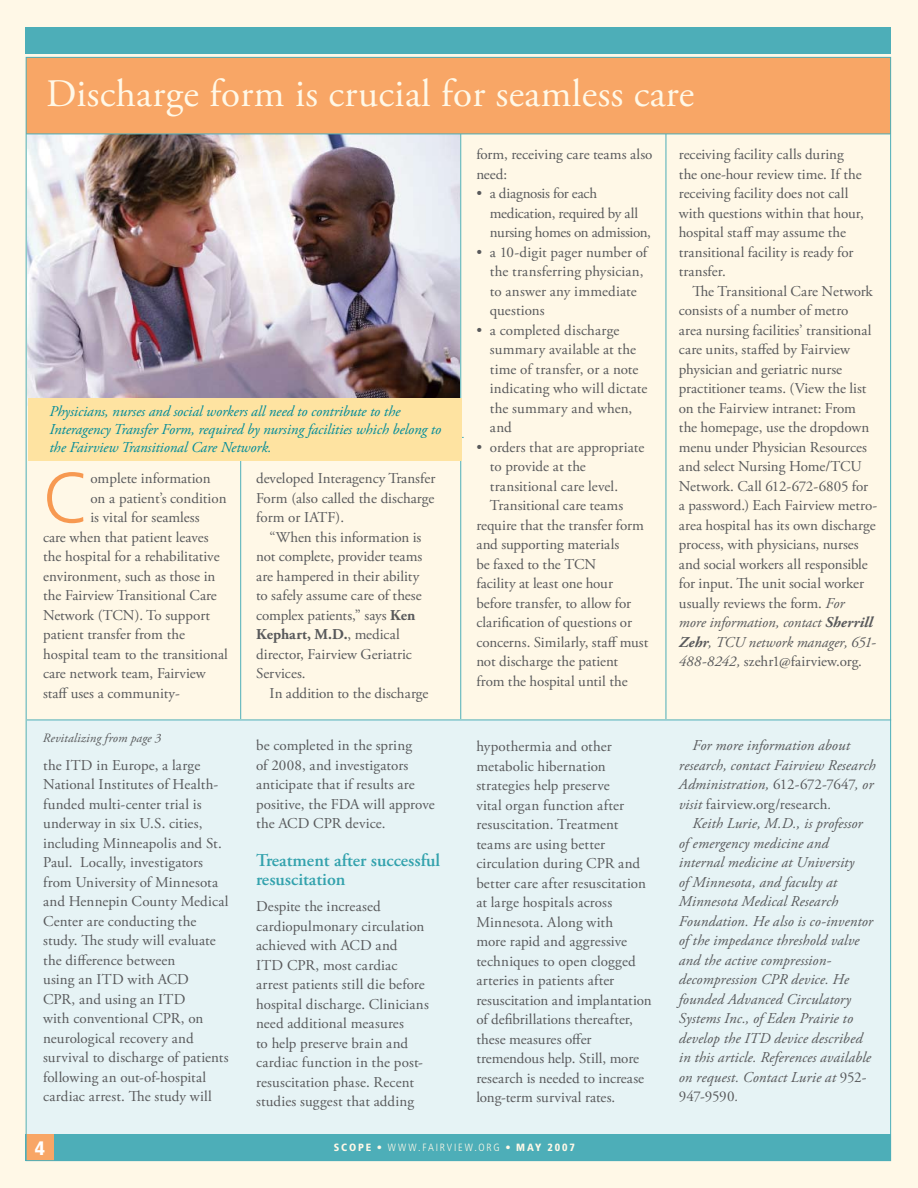
<style>
.page{position:relative;width:918px;height:1188px;background:#fff8e7}
.page>*{position:absolute;margin:0;border:0;box-sizing:border-box;transform-origin:0 0}
.t1{font:300 70.8px "Frutiger";color:#f79951}
.t2{font:39px "Adobe Garamond Pro";letter-spacing:.01em;color:#fff8e7}
.t3{font:900 condensed 19.5px "Frutiger LT Std";color:#fff}
.t4{font:600 18px/19.5px "Adobe Garamond Pro";color:#33a2ad}
.t5{font:15px/19.5px "Adobe Garamond Pro";color:#58595b}
.t6{font:italic 15px/19.5px "Adobe Garamond Pro";letter-spacing:.005em;color:#58595b}
.t7{font:italic 15px/18px "Adobe Garamond Pro";letter-spacing:-.005em;color:#008b99}
.t8{font:italic 12.75px "Adobe Garamond Pro";letter-spacing:.015em;color:#58595b}
.t9{font:300 condensed 10.5px "Frutiger LT Std";letter-spacing:.17em;color:#fff8e7}
.s1{font-weight:700}
.s2{font-weight:900}
.s3{font-style:italic}
.s4{font-weight:700;font-style:italic}
.s5{font-style:normal}
</style>
<div class="page">
<div style="left:27px;top:720px;width:864px;height:422px;background:#e6f3f5"></div>
<img style="left:28px;top:135px;width:431px;height:271px">
<hr style="left:666px;top:122px;width:1px;height:597px;background:#4daeb8">
<hr style="left:240px;top:438px;width:1px;height:281px;background:#4daeb8">
<div style="left:26px;top:1134px;width:865px;height:27px;background:#4daeb8"></div>
<div style="left:26px;top:27px;width:865px;height:27px;background:#4daeb8"></div>
<div style="left:26px;top:57px;width:865px;height:77px;background:#f8a666"></div>
<hr style="left:26px;top:134px;width:864px;height:1px;background:#4daeb8">
<hr style="left:460px;top:134px;width:1px;height:585px;background:#4daeb8">
<div style="left:26px;top:1134px;width:27px;height:27px;background:#f8a666"></div>
<hr style="left:29px;top:437px;width:435px;height:1px;background:#4daeb8">
<div style="left:29px;top:398px;width:433px;height:63px;background:#fee3a1"></div>
<hr style="left:27px;top:720px;width:864px;height:1px;background:#4daeb8">
<h2 class="t2" style="left:46px;top:71px;width:650px">Discharge form is crucial for seamless care</h2>
<p class="t7" style="left:49px;top:403px;width:393px">Physicians, nurses and social workers all need to contribute to the<br>Interagency Transfer Form, required by nursing facilities which belong to the Fairview Transitional Care Network.</p>
<h1 class="t1" style="left:43px;top:458px;width:49px">C</h1>
<p class="t5" style="left:90px;top:469px;width:122px">omplete information</p>
<p class="t5" style="left:90px;top:489px;width:138px">on a patient’s condition</p>
<p class="t5" style="left:90px;top:508px;width:111px">is vital for seamless</p>
<p class="t5" style="left:43px;top:528px;width:167px">care when that patient leaves</p>
<p class="t5" style="left:43px;top:547px;width:178px">the hospital for a rehabilitative</p>
<p class="t5" style="left:43px;top:567px;width:174px">environment, such as those in</p>
<p class="t5" style="left:43px;top:586px;width:175px">the Fairview Transitional Care</p>
<p class="t5" style="left:43px;top:606px;width:169px">Network (TCN). To support</p>
<p class="t5" style="left:43px;top:625px;width:144px">patient transfer from the</p>
<p class="t5" style="left:43px;top:645px;width:186px">hospital team to the transitional</p>
<p class="t5" style="left:43px;top:664px;width:164px">care network team, Fairview</p>
<p class="t5" style="left:43px;top:684px;width:138px">staff uses a community-</p>
<p class="t8" style="left:43px;top:730px;width:120px">Revitalizing from page 3</p>
<p class="t5" style="left:43px;top:756px;width:187px">the ITD in Europe, a large<br>National Institutes of Health&shy;funded multi-center trial is underway in six U.S. cities, including Minneapolis and St.<br>Paul. Locally, investigators from University of Minnesota and Hennepin County Medical<br>Center are conducting the study. The study will evaluate the difference between<br>using an ITD with ACD<br>CPR, and using an ITD<br>with conventional CPR, on neurological recovery and survival to discharge of patients following an out-of-hospital cardiac arrest. The study will</p>
<p class="t5" style="left:256px;top:469px;width:181px;text-align:justify">developed Interagency Transfer Form (also called the discharge form or IATF).</p>
<p class="t5" style="left:256px;top:528px;width:168px;text-indent:14px">“When this information is not complete, provider teams are hampered in their ability to safely assume care of these complex patients,” says <span class="s1">Ken<br>Kephart, M.D.</span>, medical director, Fairview Geriatric<br>Services.</p>
<p class="t5" style="left:270px;top:684px;width:160px">In addition to the discharge</p>
<p class="t5" style="left:256px;top:736px;width:180px">be completed in the spring<br>of 2008, and investigators anticipate that if results are positive, the FDA will approve the ACD CPR device.</p>
<p class="t4" style="left:256px;top:850px;width:186px">Treatment after successful resuscitation</p>
<p class="t5" style="left:256px;top:897px;width:174px">Despite the increased cardiopulmonary circulation achieved with ACD and<br>ITD CPR, most cardiac arrest patients still die before hospital discharge. Clinicians need additional measures<br>to help preserve brain and cardiac function in the post&shy;resuscitation phase. Recent studies suggest that adding</p>
<p class="t5" style="left:476px;top:145px;width:178px">form, receiving care teams also need:</p>
<p class="t5" style="left:490px;top:184px;width:163px;text-indent:-14px">• a diagnosis for each medication, required by all nursing homes on admission,</p>
<p class="t5" style="left:490px;top:243px;width:159px;text-indent:-14px">• a 10-digit pager number of the transferring physician, to answer any immediate questions</p>
<p class="t5" style="left:490px;top:321px;width:159px;text-indent:-14px">• a completed discharge summary available at the time of transfer, or a note indicating who will dictate the summary and when, and</p>
<p class="t5" style="left:476px;top:438px;width:169px">• orders that are appropriate</p>
<p class="t5" style="left:490px;top:457px;width:98px">to provide at the</p>
<p class="t5" style="left:490px;top:477px;width:130px">transitional care level.</p>
<p class="t5" style="left:490px;top:496px;width:135px">Transitional care teams</p>
<p class="t5" style="left:476px;top:516px;width:169px">require that the transfer form</p>
<p class="t5" style="left:476px;top:535px;width:144px">and supporting materials</p>
<p class="t5" style="left:476px;top:555px;width:121px">be faxed to the TCN</p>
<p class="t5" style="left:476px;top:574px;width:138px">facility at least one hour</p>
<p class="t5" style="left:476px;top:594px;width:156px">before transfer, to allow for</p>
<p class="t5" style="left:476px;top:613px;width:157px">clarification of questions or</p>
<p class="t5" style="left:476px;top:633px;width:174px">concerns. Similarly, staff must</p>
<p class="t5" style="left:476px;top:652px;width:143px">not discharge the patient</p>
<p class="t5" style="left:476px;top:672px;width:153px">from the hospital until the</p>
<p class="t5" style="left:476px;top:737px;width:177px">hypothermia and other metabolic hibernation strategies help preserve<br>vital organ function after resuscitation. Treatment teams are using better circulation during CPR and better care after resuscitation at large hospitals across<br>Minnesota. Along with<br>more rapid and aggressive techniques to open clogged arteries in patients after resuscitation and implantation of defibrillations thereafter, these measures offer tremendous help. Still, more research is needed to increase long-term survival rates.</p>
<h3 class="t3" style="left:35px;top:1136px;width:12px">4</h3>
<p class="t9" style="left:334px;top:1142px;width:243px"><span class="s2">SCOPE</span> • WWW.FAIRVIEW.ORG • <span class="s2">MAY 2007</span></p>
<p class="t5" style="left:679px;top:145px;width:187px">receiving facility calls during the one-hour review time. If the receiving facility does not call with questions within that hour, hospital staff may assume the transitional facility is ready for transfer.</p>
<p class="t5" style="left:679px;top:282px;width:200px;text-indent:14px">The Transitional Care Network consists of a number of metro<br>area nursing facilities’ transitional care units, staffed by Fairview physician and geriatric nurse practitioner teams. (View the list on the Fairview intranet: From the homepage, use the dropdown menu under Physician Resources and select Nursing Home/TCU<br>Network. Call 612-672-6805 for a password.) Each Fairview metro&shy;area hospital has its own discharge process, with physicians, nurses and social workers all responsible for input. The unit social worker usually reviews the form. <span class="s3">For<br>more information, contact</span> <span class="s4">Sherrill<br>Zehr</span><span class="s3">, TCU network manager, 651-<br>488-8242,</span> szehr1@fairview.org.</p>
<p class="t6" style="left:679px;top:736px;width:198px;text-indent:14px">For more information about research, contact Fairview Research Administration, <span class="s5">612-672-7647</span>, or visit <span class="s5">fairview.org/research</span>.</p>
<p class="t6" style="left:679px;top:814px;width:196px;text-indent:14px">Keith Lurie, M.D., is professor of emergency medicine and internal medicine at University<br>of Minnesota, and faculty at<br>Minnesota Medical Research<br>Foundation. He also is co-inventor of the impedance threshold valve and the active compression&shy;decompression CPR device. He founded Advanced Circulatory<br>Systems Inc., of Eden Prairie to develop the ITD device described in this article. References available on request. Contact Lurie at <span class="s5">952-<br>947-9590</span>.</p>
</div>
